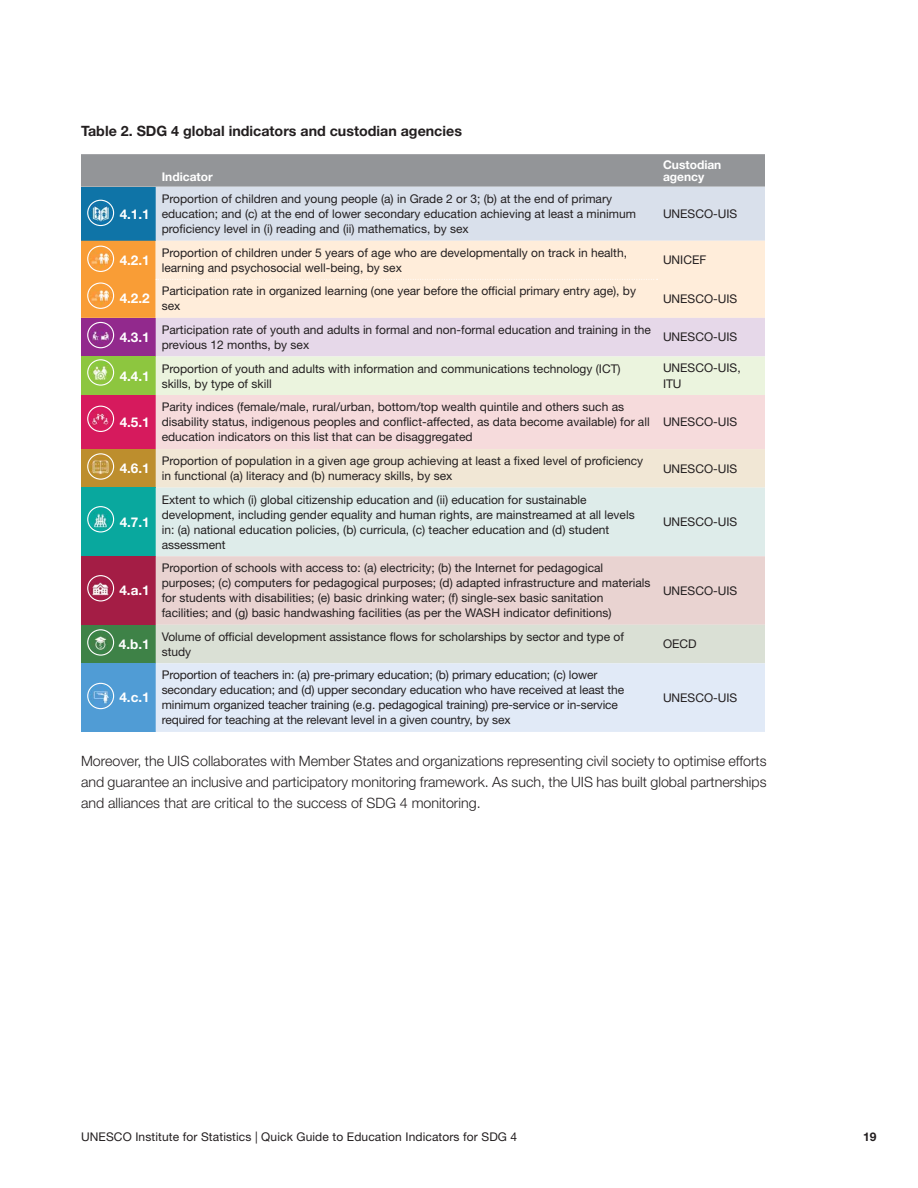
<style>
.page{position:relative;width:918px;height:1188px;background:#fff}
.page>*{position:absolute;margin:0;border:0;box-sizing:border-box;transform-origin:0 0}
.t1{font:300 14.25px/21px "Helvetica Neue LT Std";color:#231f20;text-align:justify}
.t2{font:700 14.25px "Helvetica Neue LT Std";color:#231f20}
.t3{font:700 13.5px "Helvetica Neue LT Std";color:#fff}
.t4{font:12px/15px "Helvetica Neue LT Std";color:#231f20}
.t5{font:700 12px/12px "Helvetica Neue LT Std";color:#fff}
.t6{font:700 12px "Helvetica Neue LT Std";color:#231f20}
</style>
<div class="page">
<svg style="left:81px;top:154px;width:684px;height:578px;background:#dbd6d3"></svg>
<img style="left:88px;top:200px;width:26px;height:26px;border-radius:13px">
<div style="left:87px;top:200px;width:27px;height:26px;border:1px solid #fff;border-radius:50%"></div>
<img style="left:88px;top:246px;width:26px;height:25px;border-radius:13px">
<div style="left:87px;top:246px;width:27px;height:26px;border:1px solid #fff;border-radius:50%"></div>
<img style="left:88px;top:283px;width:26px;height:25px;border-radius:13px">
<div style="left:87px;top:282px;width:27px;height:27px;border:1px solid #fff;border-radius:50%"></div>
<img style="left:88px;top:322px;width:26px;height:26px;border-radius:13px">
<div style="left:87px;top:322px;width:27px;height:26px;border:1px solid #fff;border-radius:50%"></div>
<img style="left:88px;top:360px;width:26px;height:25px;border-radius:13px">
<div style="left:87px;top:359px;width:27px;height:27px;border:1px solid #fff;border-radius:50%"></div>
<img style="left:88px;top:406px;width:26px;height:25px;border-radius:13px">
<div style="left:87px;top:406px;width:27px;height:26px;border:1px solid #fff;border-radius:50%"></div>
<img style="left:88px;top:454px;width:26px;height:25px;border-radius:13px">
<div style="left:87px;top:453px;width:27px;height:27px;border:1px solid #fff;border-radius:50%"></div>
<img style="left:88px;top:507px;width:26px;height:25px;border-radius:13px">
<div style="left:87px;top:506px;width:27px;height:27px;border:1px solid #fff;border-radius:50%"></div>
<img style="left:88px;top:576px;width:26px;height:25px;border-radius:13px">
<div style="left:87px;top:575px;width:27px;height:27px;border:1px solid #fff;border-radius:50%"></div>
<img style="left:88px;top:630px;width:26px;height:25px;border-radius:13px">
<div style="left:87px;top:629px;width:27px;height:27px;border:1px solid #fff;border-radius:50%"></div>
<img style="left:88px;top:683px;width:26px;height:26px;border-radius:13px">
<div style="left:87px;top:683px;width:27px;height:26px;border:1px solid #fff;border-radius:50%"></div>
<p class="t2" style="left:81px;top:122px;width:382px">Table 2. SDG 4 global indicators and custodian agencies</p>
<p class="t5" style="left:162px;top:170px;width:53px">Indicator</p>
<p class="t3" style="left:120px;top:205px;width:32px">4.1.1</p>
<p class="t4" style="left:162px;top:191px;width:476px">Proportion of children and young people (a) in Grade 2 or 3; (b) at the end of primary education; and (c) at the end of lower secondary education achieving at least a minimum proficiency level in (i) reading and (ii) mathematics, by sex</p>
<p class="t5" style="left:663px;top:158px;width:60px">Custodian agency</p>
<p class="t4" style="left:663px;top:206px;width:76px">UNESCO-UIS</p>
<p class="t3" style="left:120px;top:252px;width:32px">4.2.1</p>
<p class="t4" style="left:162px;top:245px;width:467px">Proportion of children under 5 years of age who are developmentally on track in health, learning and psychosocial well-being, by sex</p>
<p class="t4" style="left:663px;top:252px;width:45px">UNICEF</p>
<p class="t3" style="left:120px;top:290px;width:32px">4.2.2</p>
<p class="t4" style="left:162px;top:283px;width:476px">Participation rate in organized learning (one year before the official primary entry age), by sex</p>
<p class="t4" style="left:663px;top:291px;width:76px">UNESCO-UIS</p>
<p class="t3" style="left:120px;top:329px;width:32px">4.3.1</p>
<p class="t4" style="left:162px;top:322px;width:491px">Participation rate of youth and adults in formal and non-formal education and training in the previous 12 months, by sex</p>
<p class="t4" style="left:663px;top:330px;width:76px">UNESCO-UIS</p>
<p class="t3" style="left:120px;top:367px;width:32px">4.4.1</p>
<p class="t4" style="left:162px;top:361px;width:460px">Proportion of youth and adults with information and communications technology (ICT) skills, by type of skill</p>
<p class="t4" style="left:663px;top:359px;width:79px;line-height:16.5px">UNESCO-UIS,<br>ITU</p>
<p class="t3" style="left:120px;top:414px;width:32px">4.5.1</p>
<p class="t4" style="left:162px;top:399px;width:490px">Parity indices (female/male, rural/urban, bottom/top wealth quintile and others such as disability status, indigenous peoples and conflict-affected, as data become available) for all education indicators on this list that can be disaggregated</p>
<p class="t4" style="left:663px;top:414px;width:76px">UNESCO-UIS</p>
<p class="t3" style="left:120px;top:460px;width:32px">4.6.1</p>
<p class="t4" style="left:162px;top:453px;width:483px">Proportion of population in a given age group achieving at least a fixed level of proficiency in functional (a) literacy and (b) numeracy skills, by sex</p>
<p class="t4" style="left:663px;top:461px;width:76px">UNESCO-UIS</p>
<p class="t3" style="left:120px;top:514px;width:32px">4.7.1</p>
<p class="t4" style="left:162px;top:492px;width:475px">Extent to which (i) global citizenship education and (ii) education for sustainable development, including gender equality and human rights, are mainstreamed at all levels in: (a) national education policies, (b) curricula, (c) teacher education and (d) student assessment</p>
<p class="t4" style="left:663px;top:514px;width:76px">UNESCO-UIS</p>
<p class="t3" style="left:119px;top:582px;width:32px">4.a.1</p>
<p class="t4" style="left:162px;top:560px;width:490px">Proportion of schools with access to: (a) electricity; (b) the Internet for pedagogical purposes; (c) computers for pedagogical purposes; (d) adapted infrastructure and materials for students with disabilities; (e) basic drinking water; (f) single-sex basic sanitation facilities; and (g) basic handwashing facilities (as per the WASH indicator definitions)</p>
<p class="t4" style="left:663px;top:583px;width:76px">UNESCO-UIS</p>
<p class="t3" style="left:119px;top:636px;width:32px">4.b.1</p>
<p class="t4" style="left:162px;top:629px;width:464px">Volume of official development assistance flows for scholarships by sector and type of study</p>
<p class="t4" style="left:663px;top:636px;width:35px">OECD</p>
<p class="t3" style="left:119px;top:689px;width:32px">4.c.1</p>
<p class="t4" style="left:162px;top:667px;width:464px">Proportion of teachers in: (a) pre-primary education; (b) primary education; (c) lower secondary education; and (d) upper secondary education who have received at least the minimum organized teacher training (e.g. pedagogical training) pre-service or in-service required for teaching at the relevant level in a given country, by sex</p>
<p class="t4" style="left:663px;top:690px;width:76px">UNESCO-UIS</p>
<p class="t1" style="left:81px;top:751px;width:687px">Moreover, the UIS collaborates with Member States and organizations representing civil society to optimise efforts and guarantee an inclusive and participatory monitoring framework. As such, the UIS has built global partnerships and alliances that are critical to the success of SDG 4 monitoring.</p>
<p class="t4" style="left:81px;top:1129px;width:438px">UNESCO Institute for Statistics | Quick Guide to Education Indicators for SDG 4</p>
<p class="t6" style="left:863px;top:1129px;width:15px">19</p>
</div>
